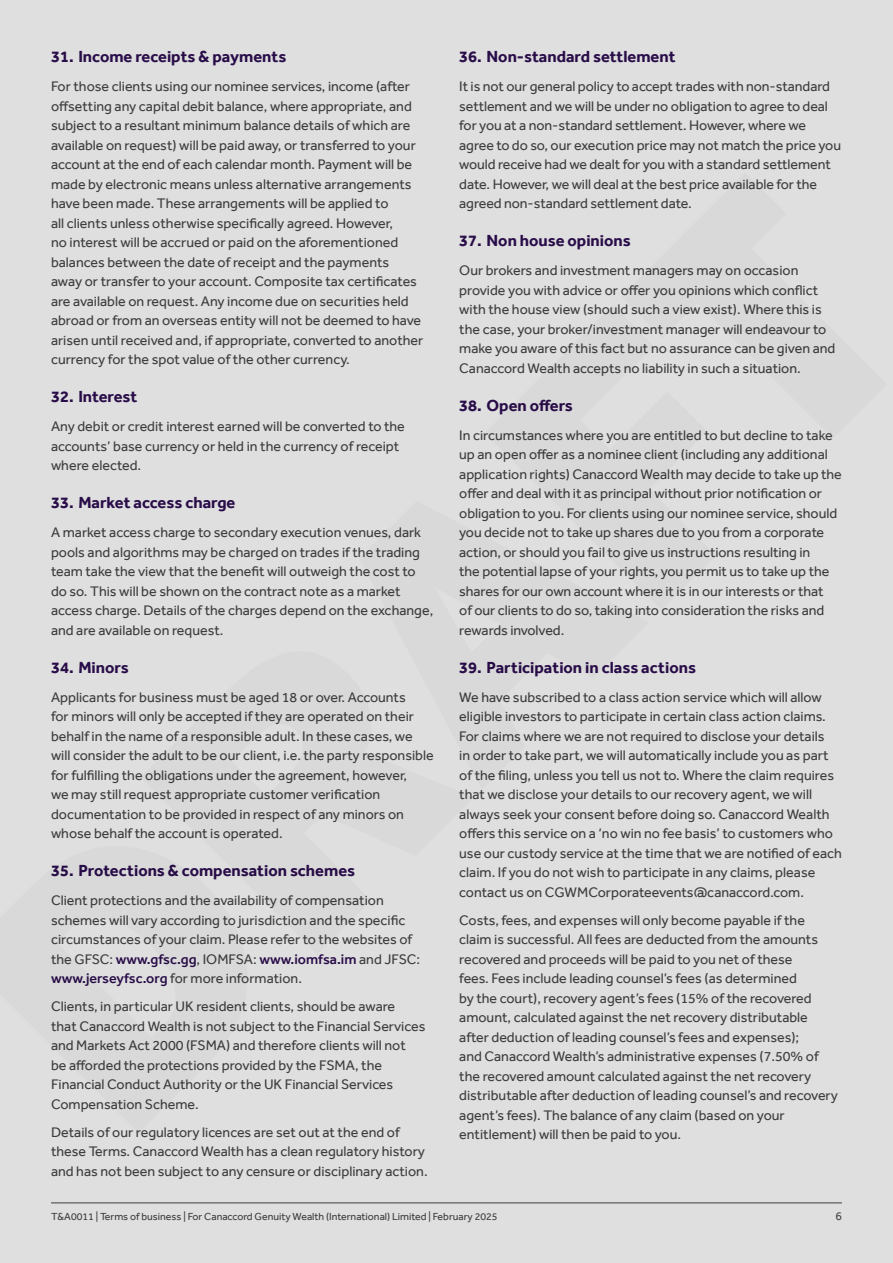
<style>
.page{position:relative;width:893px;height:1263px;background:#dfdfe0}
.page>*{position:absolute;margin:0;border:0;box-sizing:border-box;transform-origin:0 0}
.t1{font:700 16.5px "Effra";color:#290d48}
.t2{font:14.25px/19.5px "Effra";color:#3d3d3d}
.t3{font:12px "Effra";color:#3d3d3d}
.t4{font:10.5px "Effra";color:#3d3d3d}
.s1{font-weight:500;color:#290d48}
</style>
<div class="page">
<hr style="left:51px;top:1202px;width:791px;height:1px;background:#3d3d3d">
<p class="t1" style="left:51px;top:47px;width:237px">31. Income receipts &amp; payments</p>
<p class="t2" style="left:51px;top:77px;width:374px">For those clients using our nominee services, income (after offsetting any capital debit balance, where appropriate, and subject to a resultant minimum balance details of which are available on request) will be paid away, or transferred to your account at the end of each calendar month. Payment will be made by electronic means unless alternative arrangements have been made. These arrangements will be applied to<br>all clients unless otherwise specifically agreed. However,<br>no interest will be accrued or paid on the aforementioned balances between the date of receipt and the payments away or transfer to your account. Composite tax certificates are available on request. Any income due on securities held abroad or from an overseas entity will not be deemed to have arisen until received and, if appropriate, converted to another currency for the spot value of the other currency.</p>
<p class="t1" style="left:51px;top:387px;width:88px">32. Interest</p>
<p class="t2" style="left:51px;top:417px;width:355px">Any debit or credit interest earned will be converted to the accounts’ base currency or held in the currency of receipt where elected.</p>
<p class="t1" style="left:51px;top:493px;width:186px">33. Market access charge</p>
<p class="t2" style="left:51px;top:523px;width:384px">A market access charge to secondary execution venues, dark pools and algorithms may be charged on trades if the trading team take the view that the benefit will outweigh the cost to do so. This will be shown on the contract note as a market access charge. Details of the charges depend on the exchange, and are available on request.</p>
<p class="t1" style="left:51px;top:657px;width:79px">34. Minors</p>
<p class="t2" style="left:51px;top:687px;width:384px">Applicants for business must be aged 18 or over. Accounts<br>for minors will only be accepted if they are operated on their behalf in the name of a responsible adult. In these cases, we will consider the adult to be our client, i.e. the party responsible for fulfilling the obligations under the agreement, however,<br>we may still request appropriate customer verification documentation to be provided in respect of any minors on whose behalf the account is operated.</p>
<p class="t1" style="left:51px;top:861px;width:306px">35. Protections &amp; compensation schemes</p>
<p class="t2" style="left:51px;top:891px;width:370px">Client protections and the availability of compensation schemes will vary according to jurisdiction and the specific circumstances of your claim. Please refer to the websites of the GFSC: <span class="s1">www.gfsc.gg</span>, IOMFSA: <span class="s1">www.iomfsa.im</span> and JFSC: <span class="s1">www.jerseyfsc.org</span> for more information.</p>
<p class="t2" style="left:51px;top:997px;width:376px">Clients, in particular UK resident clients, should be aware<br>that Canaccord Wealth is not subject to the Financial Services and Markets Act 2000 (FSMA) and therefore clients will not<br>be afforded the protections provided by the FSMA, the Financial Conduct Authority or the UK Financial Services Compensation Scheme.</p>
<p class="t2" style="left:51px;top:1122px;width:378px">Details of our regulatory licences are set out at the end of these Terms. Canaccord Wealth has a clean regulatory history and has not been subject to any censure or disciplinary action.</p>
<p class="t1" style="left:459px;top:47px;width:218px">36. Non-standard settlement</p>
<p class="t2" style="left:459px;top:77px;width:383px">It is not our general policy to accept trades with non-standard settlement and we will be under no obligation to agree to deal for you at a non-standard settlement. However, where we agree to do so, our execution price may not match the price you would receive had we dealt for you with a standard settlement date. However, we will deal at the best price available for the agreed non-standard settlement date.</p>
<p class="t1" style="left:459px;top:231px;width:173px">37. Non house opinions</p>
<p class="t2" style="left:459px;top:261px;width:378px">Our brokers and investment managers may on occasion provide you with advice or offer you opinions which conflict with the house view (should such a view exist). Where this is the case, your broker/investment manager will endeavour to make you aware of this fact but no assurance can be given and Canaccord Wealth accepts no liability in such a situation.</p>
<p class="t1" style="left:459px;top:395px;width:115px">38. Open offers</p>
<p class="t2" style="left:459px;top:425px;width:384px">In circumstances where you are entitled to but decline to take up an open offer as a nominee client (including any additional application rights) Canaccord Wealth may decide to take up the offer and deal with it as principal without prior notification or obligation to you. For clients using our nominee service, should you decide not to take up shares due to you from a corporate action, or should you fail to give us instructions resulting in<br>the potential lapse of your rights, you permit us to take up the shares for our own account where it is in our interests or that<br>of our clients to do so, taking into consideration the risks and rewards involved.</p>
<p class="t1" style="left:459px;top:657px;width:238px">39. Participation in class actions</p>
<p class="t2" style="left:459px;top:687px;width:384px">We have subscribed to a class action service which will allow eligible investors to participate in certain class action claims.<br>For claims where we are not required to disclose your details<br>in order to take part, we will automatically include you as part of the filing, unless you tell us not to. Where the claim requires that we disclose your details to our recovery agent, we will always seek your consent before doing so. Canaccord Wealth offers this service on a ‘no win no fee basis’ to customers who use our custody service at the time that we are notified of each claim. If you do not wish to participate in any claims, please contact us on CGWMCorporateevents@canaccord.com.</p>
<p class="t2" style="left:459px;top:910px;width:380px">Costs, fees, and expenses will only become payable if the claim is successful. All fees are deducted from the amounts recovered and proceeds will be paid to you net of these<br>fees. Fees include leading counsel’s fees (as determined<br>by the court), recovery agent’s fees (15% of the recovered amount, calculated against the net recovery distributable after deduction of leading counsel’s fees and expenses);<br>and Canaccord Wealth’s administrative expenses (7.50% of the recovered amount calculated against the net recovery distributable after deduction of leading counsel’s and recovery agent’s fees). The balance of any claim (based on your entitlement) will then be paid to you.</p>
<p class="t4" style="left:51px;top:1210px;width:448px">T&amp;A0011 | Terms of business | For Canaccord Genuity Wealth (International) Limited | February 2025</p>
<p class="t3" style="left:835px;top:1209px;width:8px">6</p>
</div>
